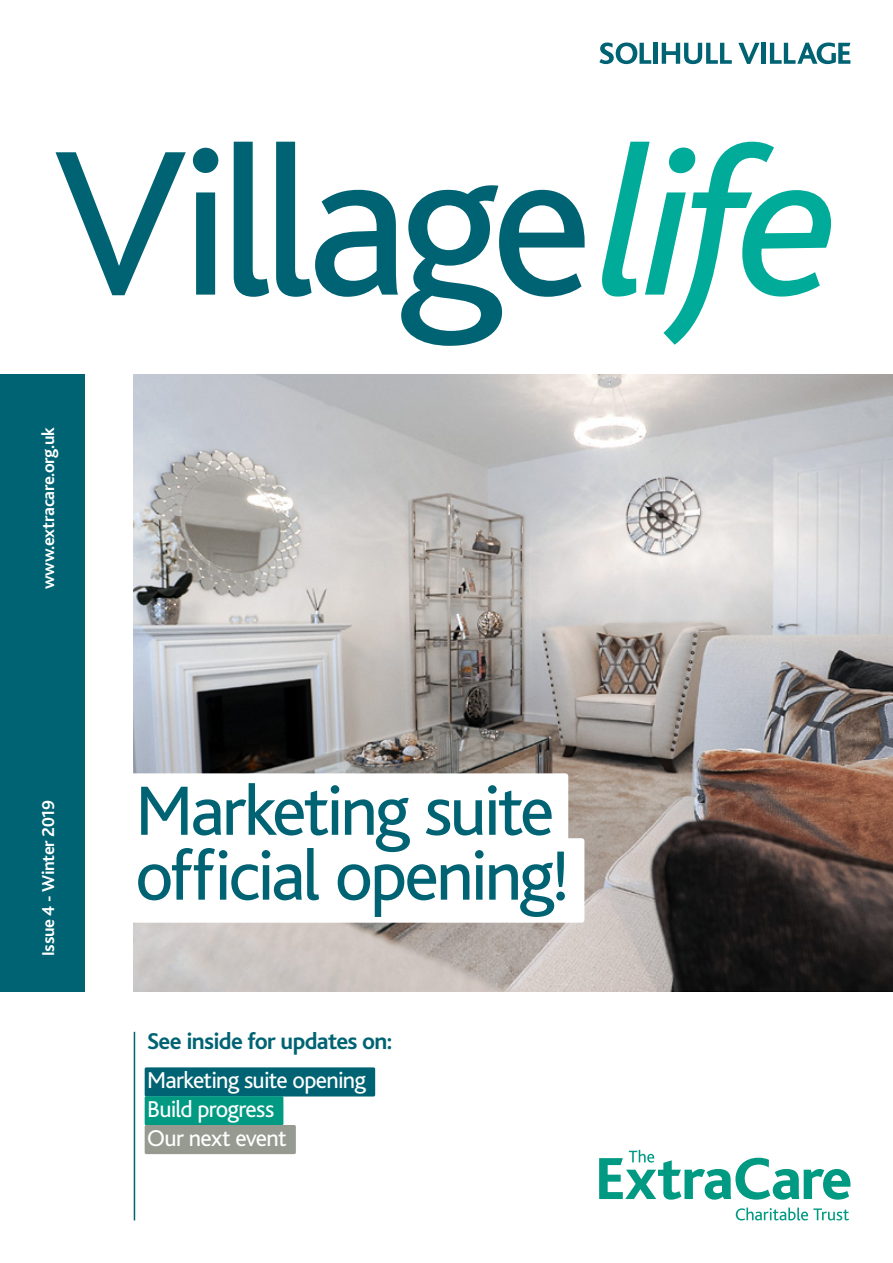
<style>
.page{position:relative;width:893px;height:1263px;background:#fff}
.page>*{position:absolute;margin:0;border:0;box-sizing:border-box;transform-origin:0 0}
.t1{font:216px "Bliss";letter-spacing:-.05em;color:#006373}
.t2{font:72.9px/64.8px "Bliss";letter-spacing:-.045em;color:#006373}
.t3{font:24px/28.8px "Bliss";letter-spacing:-.035em;color:#fff}
.t4{font:700 24px "Bliss";letter-spacing:-.025em;color:#006373}
.t5{font:700 18px "Bliss";letter-spacing:-.02em;color:#fff}
.s1{font-style:italic;color:#00ab9a}
</style>
<div class="page">
<svg style="left:599px;top:1150px;width:251px;height:50px"></svg>
<svg style="left:736px;top:1207px;width:113px;height:13px"></svg>
<img style="left:134px;top:374px;width:759px;height:618px">
<div style="left:0;top:374px;width:84px;height:618px;background:#006373"></div>
<div style="left:93px;top:773px;width:475px;height:85px;background:#fff;border-radius:3px"></div>
<div style="left:93px;top:838px;width:491px;height:85px;background:#fff;border-radius:3px"></div>
<svg style="left:599px;top:43px;width:52px;height:21px"></svg>
<div style="left:653px;top:43px;width:5px;height:21px;background:#006373"></div>
<svg style="left:662px;top:43px;width:70px;height:21px"></svg>
<svg style="left:738px;top:43px;width:22px;height:21px"></svg>
<hr style="left:762px;top:43px;width:4px;height:21px;background:#006373">
<svg style="left:770px;top:43px;width:80px;height:21px"></svg>
<hr style="left:134px;top:1032px;width:1px;height:188px;background:#006373">
<div style="left:145px;top:1067px;width:230px;height:29px;background:#006373;border-radius:2px"></div>
<div style="left:145px;top:1096px;width:138px;height:29px;background:#009982;border-radius:2px"></div>
<div style="left:145px;top:1125px;width:151px;height:29px;background:#969a90;border-radius:2px"></div>
<h1 class="t1" style="left:53px;top:110px;width:789px">Village<span class="s1">life</span></h1>
<p class="t5" style="left:39px;top:589px;width:163px;rotate:-90deg">www.extracare.org.uk</p>
<p class="t5" style="left:39px;top:956px;width:157px;rotate:-90deg">Issue 4 - Winter 2019</p>
<h2 class="t2" style="left:135px;top:780px;width:437px">Marketing suite official opening!</h2>
<p class="t4" style="left:147px;top:1028px;width:247px">See inside for updates on:</p>
<p class="t3" style="left:147px;top:1066px;width:220px">Marketing suite opening<br>Build progress<br>Our next event</p>
</div>
